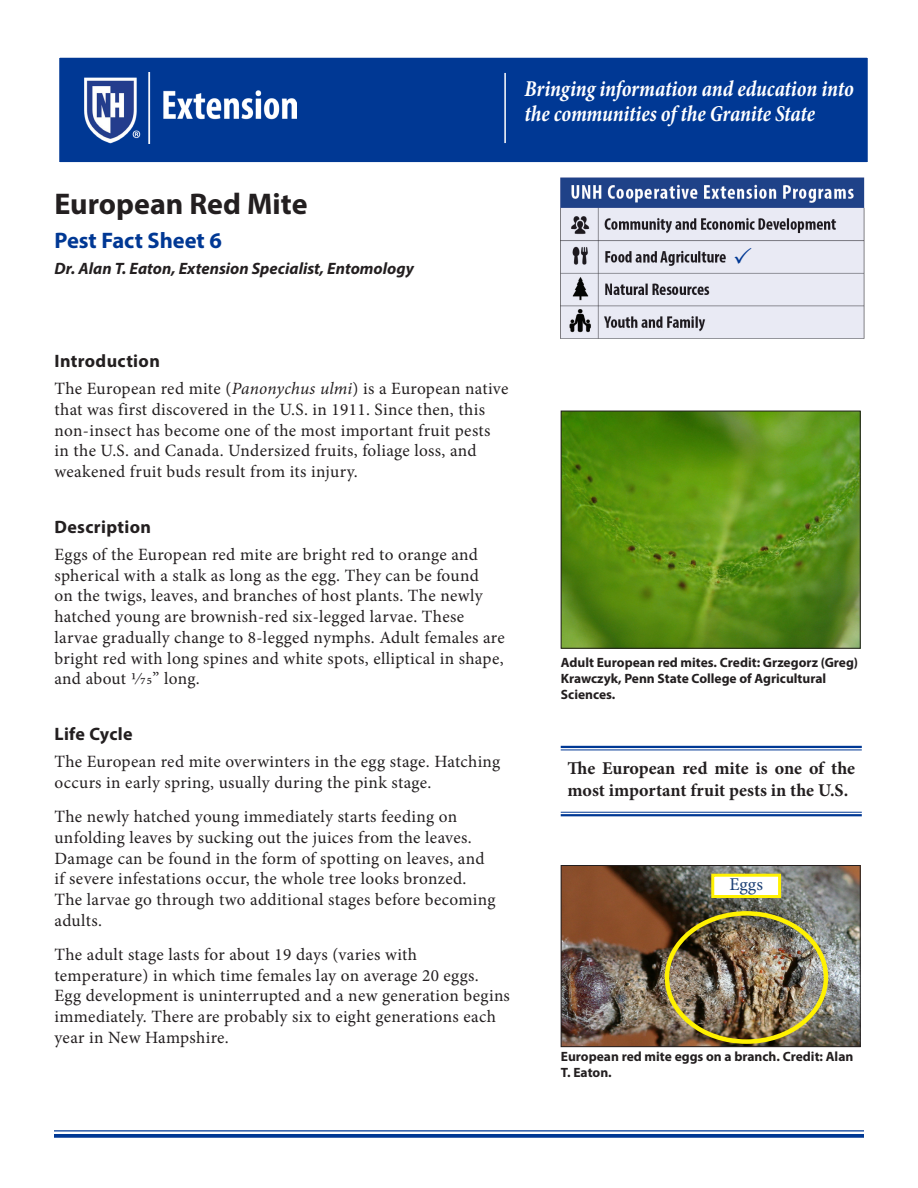
<style>
.page{position:relative;width:918px;height:1188px;background:#fff}
.page>*{position:absolute;margin:0;border:0;box-sizing:border-box;transform-origin:0 0}
.t1{font:700 30px "Myriad Pro";color:#231f20}
.Body_No_Indent{font:italic 700 condensed 22.95px/25.2px "Minion Pro";letter-spacing:-.005em;color:#fff;scale:.92 1}
.Title_sub{font:700 22.5px "Myriad Pro";color:#003894}
.Pull_quote{font:700 18px/21.6px "Minion Pro";color:#231f20}
.Heading_1{font:700 18px "Myriad Pro";letter-spacing:.02em;color:#231f20}
.t2{font:18px "Minion Pro";color:#1c4076}
.Body_No_Indent-2{font:17.25px/20.7px "Minion Pro";letter-spacing:.015em;color:#231f20}
.Author_Name{font:italic 700 16.5px "Myriad Pro";color:#231f20}
.t3{font:700 13.5px/16.2px "Myriad Pro";color:#231f20}
.s1{font-style:italic}
</style>
<div class="page">
<img style="left:561px;top:177px;width:304px;height:162px">
<hr style="left:54px;top:1130px;width:810px;height:2px;background:#003894">
<svg style="left:54px;top:1134px;width:810px;height:4px;background:#0f449a"></svg>
<div style="left:58px;top:56px;width:811px;height:108px;background:#003894;border:2px solid #fff"></div>
<hr style="left:504px;top:73px;width:2px;height:70px;background:#fff">
<img style="left:563px;top:413px;width:295px;height:233px">
<div style="left:561px;top:411px;width:299px;height:237px;border:1px solid #231f20"></div>
<img style="left:563px;top:867px;width:295px;height:178px">
<div style="left:561px;top:865px;width:299px;height:182px;border:1px solid #231f20"></div>
<hr style="left:561px;top:746px;width:301px;height:2px;background:#003894">
<hr style="left:561px;top:750px;width:301px;height:1px;background:#003894">
<hr style="left:561px;top:812px;width:301px;height:1px;background:#003894">
<hr style="left:561px;top:814px;width:301px;height:2px;background:#003894">
<div style="left:713px;top:875px;width:67px;height:22px;background:#fff"></div>
<div style="left:711px;top:874px;width:70px;height:24px;border:3px solid #fff101"></div>
<div style="left:665px;top:911px;width:163px;height:133px;border:4px solid #fff101;border-radius:50%"></div>
<img style="left:84px;top:73px;width:213px;height:70px">
<svg style="left:735px;top:247px;width:16px;height:16px"></svg>
<p class="t1" style="left:54px;top:184px;width:255px">European Red Mite</p>
<p class="Title_sub" style="left:54px;top:226px;width:169px">Pest Fact Sheet 6</p>
<p class="Author_Name" style="left:54px;top:258px;width:361px">Dr. Alan T. Eaton, Extension Specialist, Entomology</p>
<p class="Body_No_Indent" style="left:525px;top:76px;width:359px">Bringing information and education into the communities of the Granite State</p>
<p class="Heading_1" style="left:54px;top:349px;width:107px">Introduction</p>
<p class="Body_No_Indent-2" style="left:54px;top:379px;width:456px">The European red mite (<span class="s1">Panonychus ulmi</span>) is a European native that was first discovered in the U.S. in 1911. Since then, this non-insect has become one of the most important fruit pests in the U.S. and Canada. Undersized fruits, foliage loss, and weakened fruit buds result from its injury.</p>
<p class="Heading_1" style="left:54px;top:515px;width:98px">Description</p>
<p class="Body_No_Indent-2" style="left:54px;top:544px;width:452px">Eggs of the European red mite are bright red to orange and spherical with a stalk as long as the egg. They can be found<br>on the twigs, leaves, and branches of host plants. The newly hatched young are brownish-red six-legged larvae. These larvae gradually change to 8-legged nymphs. Adult females are bright red with long spines and white spots, elliptical in shape, and about 1⁄75” long.</p>
<p class="Heading_1" style="left:54px;top:722px;width:80px">Life Cycle</p>
<p class="Body_No_Indent-2" style="left:54px;top:751px;width:447px">The European red mite overwinters in the egg stage. Hatching occurs in early spring, usually during the pink stage.</p>
<p class="Body_No_Indent-2" style="left:54px;top:806px;width:443px">The newly hatched young immediately starts feeding on unfolding leaves by sucking out the juices from the leaves.<br>Damage can be found in the form of spotting on leaves, and if severe infestations occur, the whole tree looks bronzed.<br>The larvae go through two additional stages before becoming adults.</p>
<p class="Body_No_Indent-2" style="left:54px;top:944px;width:457px">The adult stage lasts for about 19 days (varies with temperature) in which time females lay on average 20 eggs.<br>Egg development is uninterrupted and a new generation begins immediately. There are probably six to eight generations each year in New Hampshire.</p>
<p class="t3" style="left:561px;top:654px;width:299px">Adult European red mites. Credit: Grzegorz (Greg)<br>Krawczyk, Penn State College of Agricultural<br>Sciences.</p>
<p class="Pull_quote" style="left:567px;top:757px;width:289px">The European red mite is one of the most important fruit pests in the U.S.</p>
<p class="t2" style="left:729px;top:872px;width:35px">Eggs</p>
<p class="t3" style="left:561px;top:1048px;width:294px">European red mite eggs on a branch. Credit: Alan<br>T. Eaton.</p>
</div>
